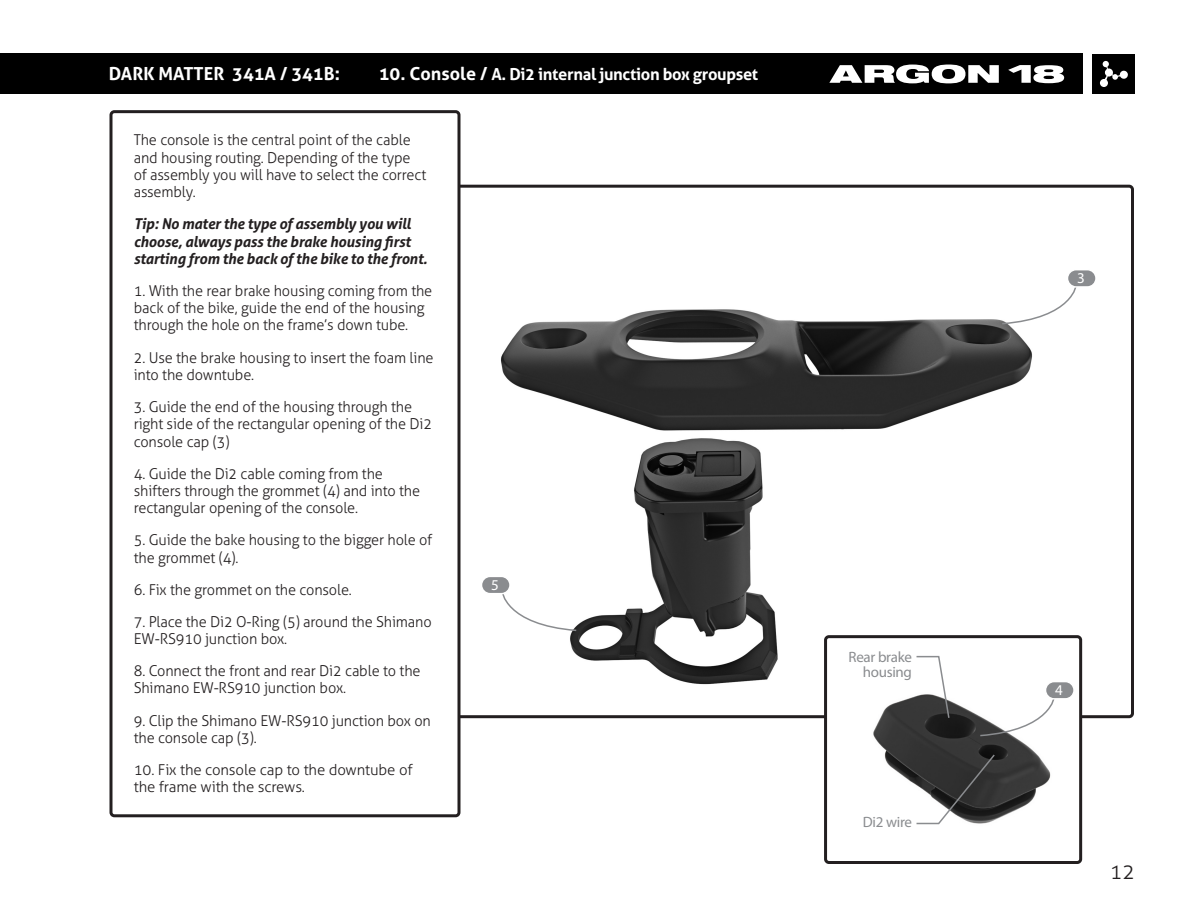
<style>
.page{position:relative;width:1188px;height:918px;background:#fff}
.page>*{position:absolute;margin:0;border:0;box-sizing:border-box;transform-origin:0 0}
.t1{font:300 21px "Aller";color:#231f20}
.page_title{font:700 18px "Aller";color:#fff}
.page_title-2{font:700 16.5px "Aller";letter-spacing:-.02em;color:#fff}
.liste{font:300 15px/17.2px "Aller";letter-spacing:-.01em;color:#231f20}
.liste-2{font:italic 700 15px/17.2px "Aller";letter-spacing:-.01em;color:#231f20}
.image_title{font:15px "Myriad Pro";letter-spacing:-.02em;color:#8a8c8f}
.image_title-2{font:15px "Myriad Pro";color:#fff}
.s1{font-size:18px}
</style>
<div class="page">
<img style="left:460px;top:264px;width:572px;height:450px">
<svg style="left:501px;top:589px;width:77px;height:43px"></svg>
<div style="left:481px;top:576px;width:29px;height:18px;background:#8a8c8f;border-radius:9px"></div>
<div style="left:481px;top:576px;width:30px;height:18px;border:2px solid #fff;border-radius:9px"></div>
<svg style="left:1001px;top:283px;width:75px;height:42px"></svg>
<div style="left:1067px;top:270px;width:29px;height:17px;background:#8a8c8f;border-radius:9px"></div>
<div style="left:1067px;top:269px;width:30px;height:19px;border:2px solid #fff;border-radius:9px"></div>
<img style="left:828px;top:639px;width:223px;height:181px">
<div style="left:824px;top:635px;width:258px;height:229px;border:3px solid #231f20;border-radius:3px"></div>
<div style="left:109px;top:110px;width:351px;height:707px;border:3px solid #231f20;border-radius:3px"></div>
<div style="left:0;top:54px;width:1083px;height:40px;background:#000"></div>
<svg style="left:829px;top:65px;width:170px;height:18px"></svg>
<svg style="left:1008px;top:65px;width:56px;height:18px"></svg>
<div style="left:1093px;top:54px;width:42px;height:40px;background:#000"></div>
<svg style="left:1100px;top:61px;width:28px;height:26px"></svg>
<svg style="left:915px;top:655px;width:36px;height:65px"></svg>
<svg style="left:915px;top:753px;width:81px;height:72px"></svg>
<svg style="left:979px;top:694px;width:75px;height:43px"></svg>
<div style="left:1046px;top:682px;width:28px;height:17px;background:#8a8c8f;border-radius:9px"></div>
<div style="left:1045px;top:681px;width:30px;height:19px;border:2px solid #fff;border-radius:9px"></div>
<p class="page_title" style="left:109px;top:63px;width:233px">DARK MATTER 341A / 341B:</p>
<p class="page_title-2" style="left:379px;top:64px;width:381px"><span class="s1">10. Console /</span> A. Di2 internal junction box groupset</p>
<p class="liste" style="left:134px;top:132px;width:294px">The console is the central point of the cable and housing routing. Depending of the type of assembly you will have to select the correct assembly.</p>
<p class="liste-2" style="left:134px;top:215px;width:295px">Tip: No mater the type of assembly you will choose, always pass the brake housing first starting from the back of the bike to the front.</p>
<p class="liste" style="left:134px;top:282px;width:300px">1. With the rear brake housing coming from the back of the bike, guide the end of the housing through the hole on the frame’s down tube.</p>
<p class="liste" style="left:134px;top:349px;width:301px">2. Use the brake housing to insert the foam line into the downtube.</p>
<p class="liste" style="left:134px;top:398px;width:300px">3. Guide the end of the housing through the right side of the rectangular opening of the Di2 console cap (3)</p>
<p class="liste" style="left:134px;top:465px;width:288px">4. Guide the Di2 cable coming from the shifters through the grommet (4) and into the rectangular opening of the console.</p>
<p class="liste" style="left:134px;top:531px;width:300px">5. Guide the bake housing to the bigger hole of the grommet (4).</p>
<p class="liste" style="left:134px;top:581px;width:220px">6. Fix the grommet on the console.</p>
<p class="liste" style="left:134px;top:613px;width:299px">7. Place the Di2 O-Ring (5) around the Shimano<br>EW-RS910 junction box.</p>
<p class="liste" style="left:134px;top:662px;width:288px">8. Connect the front and rear Di2 cable to the<br>Shimano EW-RS910 junction box.</p>
<p class="liste" style="left:134px;top:712px;width:299px">9. Clip the Shimano EW-RS910 junction box on the console cap (3).</p>
<p class="liste" style="left:134px;top:761px;width:280px">10. Fix the console cap to the downtube of the frame with the screws.</p>
<p class="image_title-2" style="left:491px;top:576px;width:9px">5</p>
<p class="image_title" style="left:849px;top:647px;width:65px">Rear brake</p>
<p class="image_title" style="left:863px;top:662px;width:51px">housing</p>
<p class="image_title" style="left:863px;top:813px;width:51px">Di2 wire</p>
<p class="image_title-2" style="left:1077px;top:269px;width:9px">3</p>
<p class="image_title-2" style="left:1055px;top:681px;width:9px">4</p>
<p class="t1" style="left:1110px;top:859px;width:27px">12</p>
</div>
